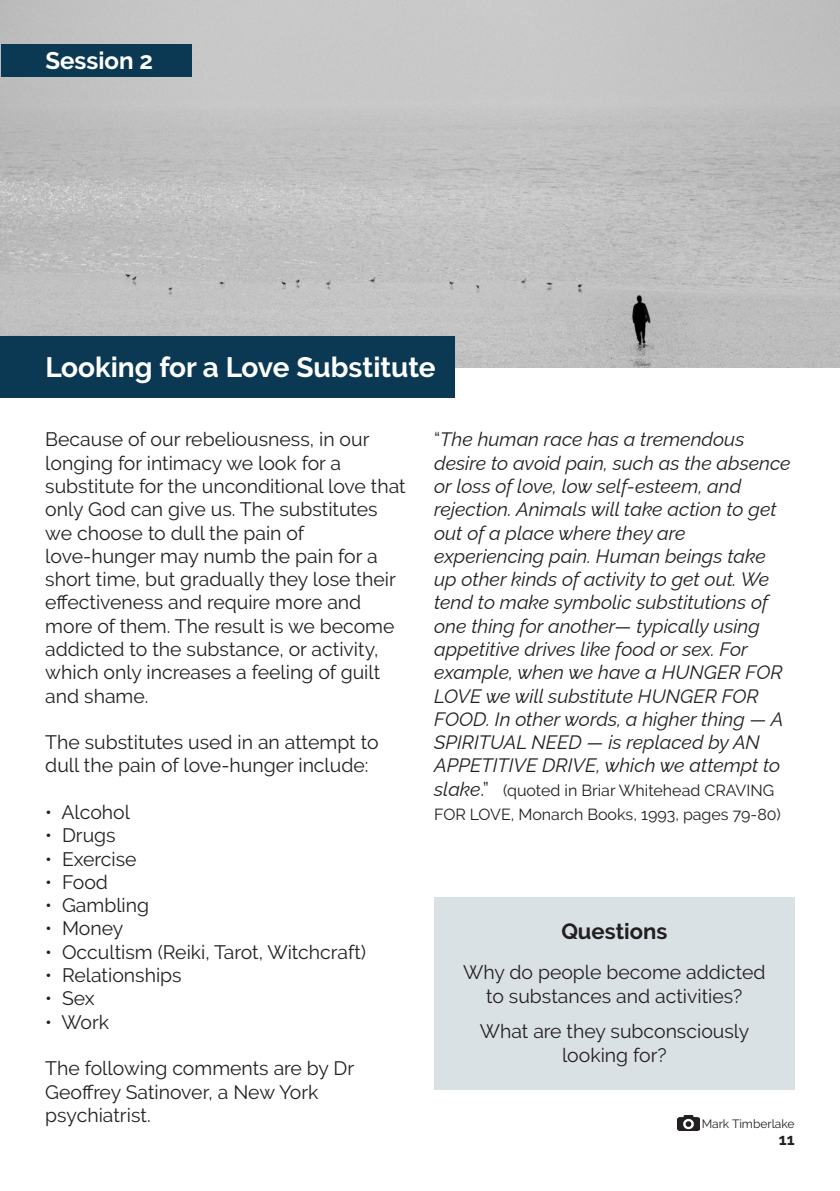
<style>
.page{position:relative;width:840px;height:1191px;background:#fff}
.page>*{position:absolute;margin:0;border:0;box-sizing:border-box;transform-origin:0 0}
.t1{font:700 28px "Raleway";color:#fff}
.t2{font:700 24px "Raleway";color:#fff}
.t3{font:700 22px "Raleway";color:#231f20}
.t4{font:19.4px/23.2px "Raleway";color:#231f20}
.t5{font:italic 100 19.4px/23.2px "Raleway";color:#231f20}
.t6{font:16px/24px "Raleway";color:#231f20}
.t7{font:700 16px "Raleway";color:#231f20}
.t8{font:12px "Raleway";color:#231f20}
.s1{font-weight:400;font-style:normal}
.s2{font-weight:100;font-style:italic;font-size:19.4px}
.s3{font-size:19.4px}
</style>
<div class="page">
<div style="left:434px;top:897px;width:360px;height:192px;background:#dae1e5"></div>
<img style="left:0;top:0;width:839px;height:367px">
<div style="left:1px;top:44px;width:190px;height:32px;background:#0b3954"></div>
<div style="left:0;top:336px;width:454px;height:62px;background:#0b3954"></div>
<img style="left:677px;top:1115px;width:21px;height:15px">
<p class="t2" style="left:45px;top:47px;width:109px">Session 2</p>
<p class="t2" style="left:64px;top:47px;width:107px">Session 1</p>
<p class="t1" style="left:45px;top:351px;width:391px">Looking for a Love Substitute</p>
<p class="t4" style="left:45px;top:428px;width:325px">Because of our rebeliousness, in our longing for intimacy we look for a</p>
<p class="t4" style="left:45px;top:474px;width:362px">substitute for the unconditional love that only God can give us. The substitutes we choose to dull the pain of</p>
<p class="t4" style="left:45px;top:544px;width:352px">love-hunger may numb the pain for a short time, but gradually they lose their effectiveness and require more and more of them. The result is we become addicted to the substance, or activity, which only increases a feeling of guilt and shame.</p>
<p class="t4" style="left:45px;top:730px;width:334px">The substitutes used in an attempt to dull the pain of love-hunger include:</p>
<p class="t4" style="left:45px;top:800px;width:86px">• Alcohol</p>
<p class="t4" style="left:45px;top:824px;width:72px">• Drugs</p>
<p class="t4" style="left:45px;top:847px;width:93px">• Exercise</p>
<p class="t4" style="left:45px;top:870px;width:64px">• Food</p>
<p class="t4" style="left:45px;top:893px;width:105px">• Gambling</p>
<p class="t4" style="left:45px;top:917px;width:80px">• Money</p>
<p class="t4" style="left:45px;top:940px;width:322px">• Occultism (Reiki, Tarot, Witchcraft)</p>
<p class="t4" style="left:45px;top:963px;width:138px">• Relationships</p>
<p class="t4" style="left:45px;top:987px;width:51px">• Sex</p>
<p class="t4" style="left:45px;top:1010px;width:65px">• Work</p>
<p class="t4" style="left:45px;top:1056px;width:310px">The following comments are by Dr<br>Geoffrey Satinover, a New York</p>
<p class="t4" style="left:45px;top:1103px;width:107px">psychiatrist.</p>
<p class="t5" style="left:434px;top:426px;width:311px"><span class="s1">“</span>The human race has a tremendous</p>
<p class="t5" style="left:434px;top:449px;width:358px">desire to avoid pain, such as the absence or loss of love, low self-esteem, and</p>
<p class="t5" style="left:434px;top:496px;width:344px">rejection. Animals will take action to get out of a place where they are</p>
<p class="t5" style="left:434px;top:542px;width:350px">experiencing pain. Human beings take up other kinds of activity to get out. We tend to make symbolic substitutions of one thing for another— typically using appetitive drives like food or sex. For example, when we have a HUNGER FOR LOVE we will substitute HUNGER FOR FOOD. In other words, a higher thing — A SPIRITUAL NEED — is replaced by AN APPETITIVE DRIVE, which we attempt to</p>
<p class="t6" style="left:434px;top:778px;width:348px"><span class="s2">slake</span><span class="s3">.”</span> (quoted in Briar Whitehead CRAVING<br>FOR LOVE, Monarch Books, 1993, pages 79-80)</p>
<p class="t3" style="left:561px;top:919px;width:107px">Questions</p>
<p class="t4" style="left:463px;top:961px;width:304px;text-align:center">Why do people become addicted to substances and activities?</p>
<p class="t4" style="left:479px;top:1019px;width:271px;line-height:24px;text-align:center">What are they subconsciously looking for?</p>
<p class="t8" style="left:701px;top:1116px;width:94px">Mark Timberlake</p>
<p class="t7" style="left:778px;top:1130px;width:17px">11</p>
</div>
